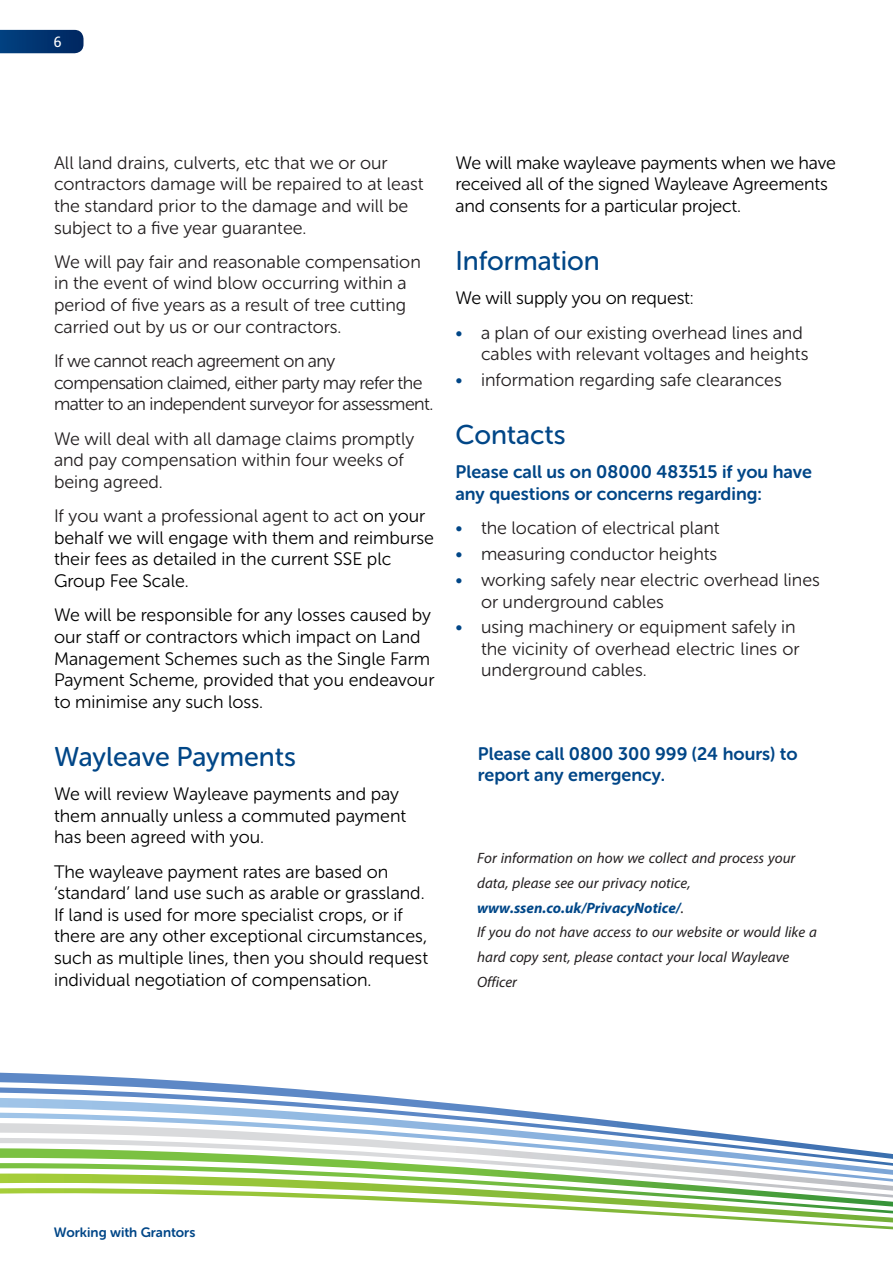
<style>
.page{position:relative;width:893px;height:1263px;background:#fff}
.page>*{position:absolute;margin:0;border:0;box-sizing:border-box;transform-origin:0 0}
.Heasing_2_-_blue{font:27px "Museo Sans Rounded 500";color:#004687}
.t1{font:italic 21px/24.6px "Myriad Arabic";color:#231f20}
.Main_body{font:18px/21.6px "Museo Sans Rounded 300";color:#000}
.Main_body-2{font:18px/21.6px "Museo Sans Rounded 300";color:#231f20}
.Heavy_emphasis{font:18px/21.6px "Museo Sans Rounded 700";color:#004687}
.Main_body-3{font:18px/21.6px "Museo Sans Rounded 300";letter-spacing:-.03em;color:#231f20}
.t2{font:15px "FS Albert Pro";color:#fff}
.Main_body-4{font:13.5px "Museo Sans Rounded 700";color:#004687}
.s1{color:#231f20}
.s2{color:#004687}
.s3{font-weight:700;color:#004788}
</style>
<div class="page">
<svg style="left:0;top:1073px;width:268px;height:14px"></svg>
<svg style="left:0;top:1087px;width:396px;height:11px"></svg>
<svg style="left:0;top:1098px;width:543px;height:15px"></svg>
<svg style="left:0;top:1113px;width:632px;height:10px"></svg>
<svg style="left:0;top:1123px;width:761px;height:15px"></svg>
<svg style="left:0;top:1138px;width:843px;height:10px"></svg>
<svg style="left:0;top:1148px;width:893px;height:15px"></svg>
<svg style="left:0;top:1163px;width:893px;height:10px"></svg>
<svg style="left:0;top:1173px;width:893px;height:15px"></svg>
<svg style="left:0;top:1188px;width:893px;height:42px"></svg>
<svg style="left:0;top:30px;width:84px;height:23px;background:#063773"></svg>
<p class="t2" style="left:54px;top:31px;width:10px">6</p>
<p class="Main_body-2" style="left:54px;top:152px;width:371px">All land drains, culverts, etc that we or our contractors damage will be repaired to at least the standard prior to the damage and will be subject to a five year guarantee.</p>
<p class="Main_body-2" style="left:54px;top:251px;width:368px">We will pay fair and reasonable compensation in the event of wind blow occurring within a period of five years as a result of tree cutting carried out by us or our contractors.</p>
<p class="Main_body-3" style="left:54px;top:350px;width:381px">If we cannot reach agreement on any compensation claimed, either party may refer the matter to an independent surveyor for assessment.</p>
<p class="Main_body-2" style="left:54px;top:428px;width:362px">We will deal with all damage claims promptly and pay compensation within four weeks of being agreed.</p>
<p class="Main_body" style="left:54px;top:505px;width:381px"><span class="s1">If you want a professional agent to act</span> on your behalf we will engage with them and reimburse their fees as detailed in the current SSE plc Group Fee Scale.</p>
<p class="Main_body" style="left:54px;top:604px;width:382px">We will be responsible for any losses caused by our staff or contractors which impact on Land Management Schemes such as the Single Farm Payment Scheme, provided that you endeavour to minimise any such loss.</p>
<p class="Heasing_2_-_blue" style="left:54px;top:742px;width:243px">Wayleave Payments</p>
<p class="Main_body" style="left:54px;top:783px;width:354px">We will review Wayleave payments and pay them annually unless a commuted payment has been agreed with you.</p>
<p class="Main_body" style="left:54px;top:861px;width:376px">The wayleave payment rates are based on ‘standard’ land use such as arable or grassland.<br>If land is used for more specialist crops, or if there are any other exceptional circumstances, such as multiple lines, then you should request individual negotiation of compensation.</p>
<p class="Main_body" style="left:455px;top:152px;width:382px">We will make wayleave payments when we have received all of the signed Wayleave Agreements and consents for a particular project.</p>
<p class="Heasing_2_-_blue" style="left:455px;top:246px;width:146px">Information</p>
<p class="Main_body" style="left:455px;top:287px;width:240px">We will supply you on request:</p>
<p class="Main_body-2" style="left:481px;top:322px;width:329px;text-indent:-26px"><span class="s2">•</span> a plan of our existing overhead lines and cables with relevant voltages and heights</p>
<p class="Main_body-2" style="left:455px;top:369px;width:328px"><span class="s2">•</span> information regarding safe clearances</p>
<p class="Heasing_2_-_blue" style="left:455px;top:420px;width:112px">Contacts</p>
<p class="Heavy_emphasis" style="left:455px;top:461px;width:358px">Please call us on 08000 483515 if you have any questions or concerns regarding:</p>
<p class="Main_body-2" style="left:455px;top:517px;width:266px"><span class="s2">•</span> the location of electrical plant</p>
<p class="Main_body-2" style="left:455px;top:543px;width:263px"><span class="s2">•</span> measuring conductor heights</p>
<p class="Main_body-2" style="left:481px;top:569px;width:340px;text-indent:-26px"><span class="s2">•</span> working safely near electric overhead lines or underground cables</p>
<p class="Main_body-2" style="left:481px;top:617px;width:320px;line-height:21px;text-indent:-26px"><span class="s2">•</span> using machinery or equipment safely in the vicinity of overhead electric lines or underground cables.</p>
<p class="Heavy_emphasis" style="left:478px;top:743px;width:321px">Please call 0800 300 999 (24 hours) to report any emergency.</p>
<p class="t1" style="left:477px;top:846px;width:341px">For information on how we collect and process your data, please see our privacy notice, <span class="s3">www.ssen.co.uk/PrivacyNotice/</span>.<br>If you do not have access to our website or would like a hard copy sent, please contact your local Wayleave Officer</p>
<p class="Main_body-4" style="left:54px;top:1225px;width:143px">Working with Grantors</p>
</div>
